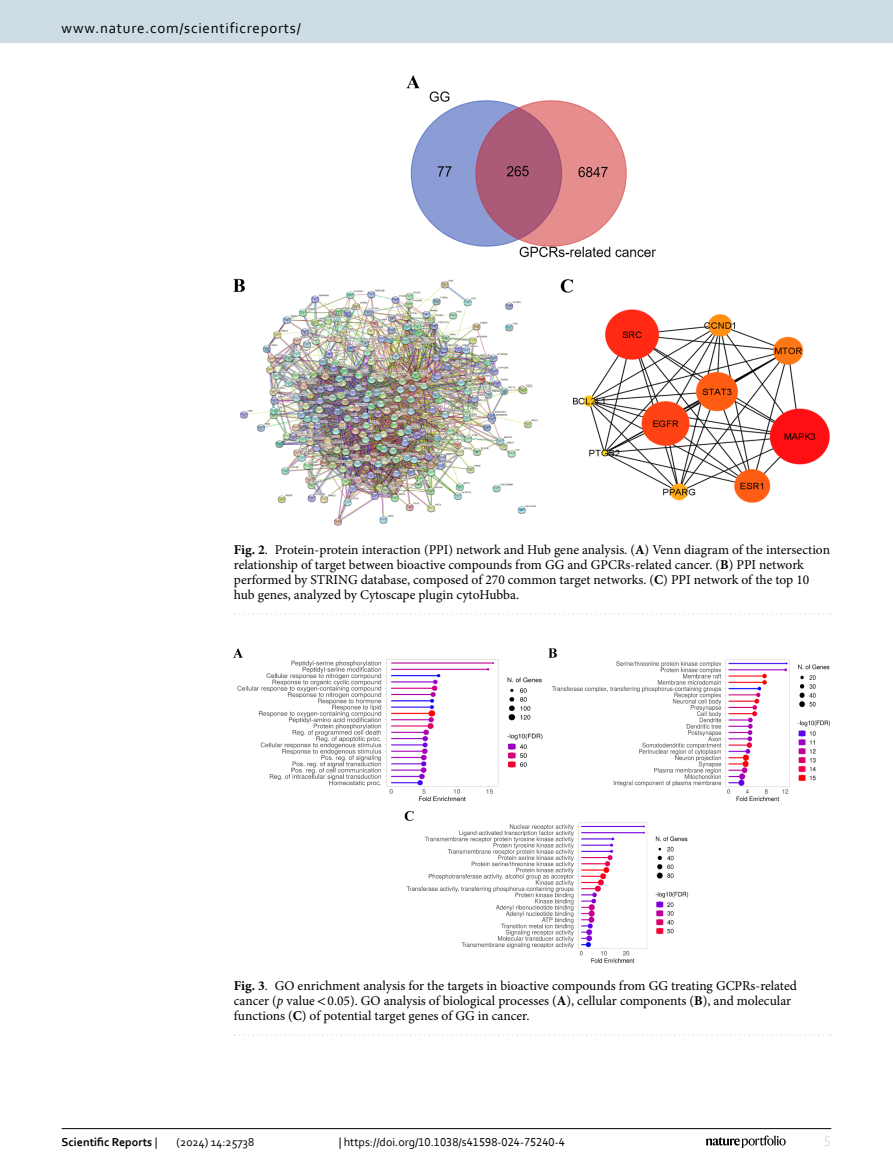
<style>
.page{position:relative;width:893px;height:1174px;background:#fff}
.page>*{position:absolute;margin:0;border:0;box-sizing:border-box;transform-origin:0 0}
.t1{font:15px "Corbel";letter-spacing:.05em;color:#000}
.t2{font:15px "Corbel";color:#d9e4eb}
.Figure_Caption{font:13.5px/15px "Minion Pro";color:#000}
.t3{font:12px "Corbel";color:#000}
.t4{font:700 12px "Corbel";color:#000}
.s1{font-weight:700}
.s2{font-style:italic}
.s3{font-family:"STIX"}
.s4{font-weight:400}
</style>
<div class="page">
<img style="left:234px;top:648px;width:595px;height:314px">
<svg style="left:235px;top:1034px;width:597px;height:1px"></svg>
<img style="left:234px;top:76px;width:595px;height:450px">
<svg style="left:235px;top:613px;width:597px;height:2px"></svg>
<hr style="left:62px;top:1128px;width:769px;height:1px;background:#000">
<svg style="left:706px;top:1135px;width:80px;height:12px"></svg>
<div style="left:0;top:0;width:893px;height:43px;background:#cedde4"></div>
<p class="t1" style="left:62px;top:18px;width:241px">www.nature.com/scientificreports/</p>
<p class="Figure_Caption" style="left:234px;top:542px;width:598px"><span class="s1">Fig. 2</span>. Protein-protein interaction (PPI) network and Hub gene analysis. (<span class="s1">A</span>) Venn diagram of the intersection relationship of target between bioactive compounds from GG and GPCRs-related cancer. (<span class="s1">B</span>) PPI network performed by STRING database, composed of 270 common target networks. (<span class="s1">C</span>) PPI network of the top 10 hub genes, analyzed by Cytoscape plugin cytoHubba.</p>
<p class="Figure_Caption" style="left:234px;top:978px;width:565px"><span class="s1">Fig. 3</span>. GO enrichment analysis for the targets in bioactive compounds from GG treating GCPRs-related cancer (<span class="s2">p</span> value<span class="s3">&lt;</span>0.05). GO analysis of biological processes (<span class="s1">A</span>), cellular components (<span class="s1">B</span>), and molecular functions (<span class="s1">C</span>) of potential target genes of GG in cancer.</p>
<p class="t4" style="left:62px;top:1134px;width:97px">Scientific Reports <span class="s4">|</span></p>
<p class="t3" style="left:177px;top:1134px;width:79px">(2024) 14:25738</p>
<p class="t3" style="left:339px;top:1134px;width:228px">| https://doi.org/10.1038/s41598-024-75240-4</p>
<p class="t2" style="left:824px;top:1132px;width:9px">5</p>
</div>
